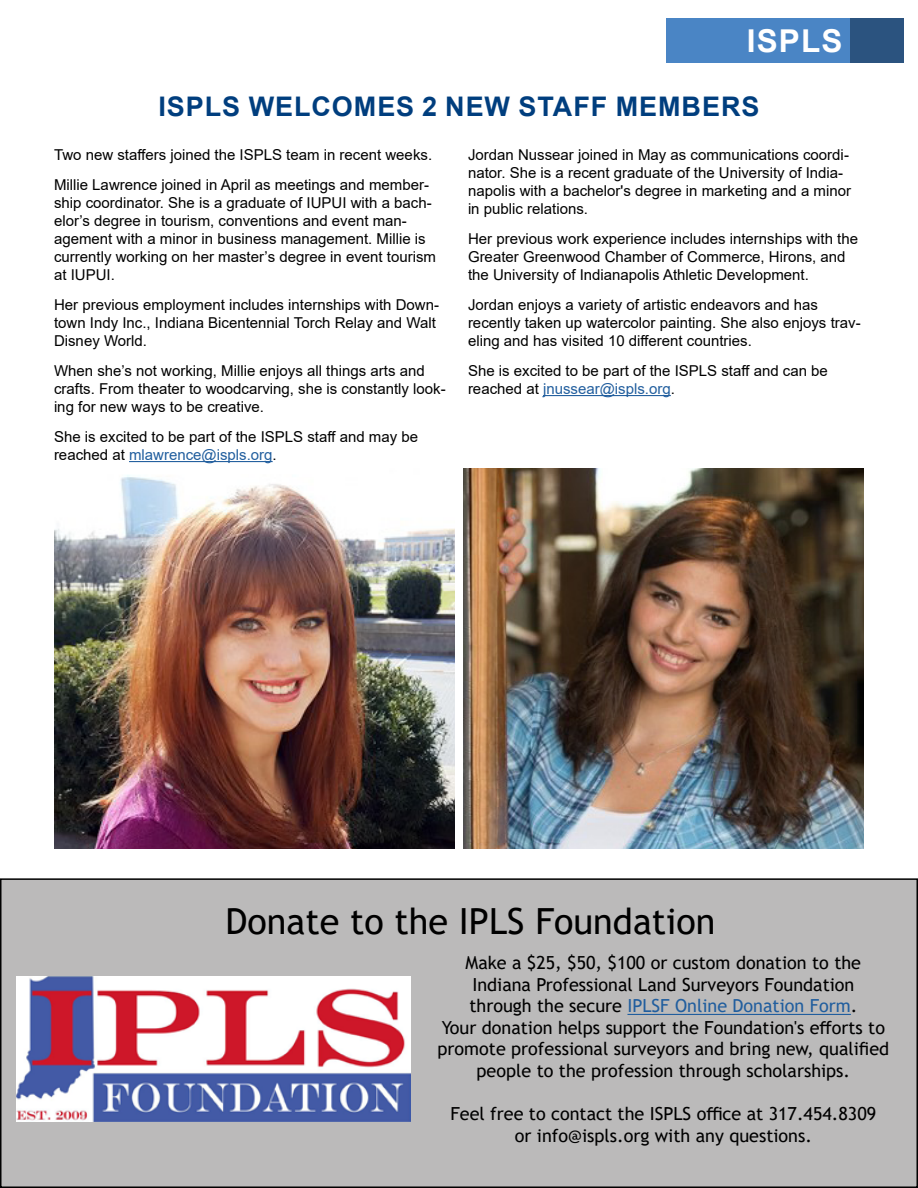
<style>
.page{position:relative;width:918px;height:1188px;background:#fff}
.page>*{position:absolute;margin:0;border:0;box-sizing:border-box;transform-origin:0 0}
.t1{font:36px "Trebuchet MS";color:#000}
.t2{font:700 31.5px "Arial";letter-spacing:.035em;color:#fff}
.t3{font:700 27px "Arial";letter-spacing:.035em;color:#003e7e}
.t4{font:18px/21.6px "Trebuchet MS";color:#000;text-align:center}
.t5{font:15px/18px "Arial";color:#000}
.s1{color:#215e9e}
</style>
<div class="page">
<div style="left:666px;top:18px;width:238px;height:45px;background:#4a85c5"></div>
<div style="left:850px;top:18px;width:54px;height:45px;background:#2b537f"></div>
<hr style="left:129px;top:461px;width:144px;height:1px;background:#215e9e">
<hr style="left:543px;top:395px;width:128px;height:1px;background:#215e9e">
<img style="left:54px;top:475px;width:400px;height:374px">
<div style="left:1px;top:879px;width:916px;height:308px;background:#bbbaba"></div>
<div style="left:0;top:878px;width:918px;height:310px;border:2px solid #000"></div>
<img style="left:16px;top:976px;width:394px;height:145px">
<hr style="left:627px;top:1014px;width:224px;height:1px;background:#215e9e">
<img style="left:464px;top:468px;width:400px;height:381px">
<h2 class="t2" style="left:747px;top:19px;width:97px">ISPLS</h2>
<h3 class="t3" style="left:158px;top:88px;width:603px">ISPLS WELCOMES 2 NEW STAFF MEMBERS</h3>
<p class="t5" style="left:54px;top:140px;width:380px;line-height:30px">Two new staffers joined the ISPLS team in recent weeks.<br>Millie Lawrence joined in April as meetings and member-</p>
<p class="t5" style="left:54px;top:194px;width:384px">ship coordinator. She is a graduate of IUPUI with a bach&shy;elor’s degree in tourism, conventions and event man&shy;agement with a minor in business management. Millie is currently working on her master’s degree in event tourism at IUPUI.</p>
<p class="t5" style="left:54px;top:296px;width:387px">Her previous employment includes internships with Down&shy;town Indy Inc., Indiana Bicentennial Torch Relay and Walt<br>Disney World.</p>
<p class="t5" style="left:54px;top:362px;width:393px">When she’s not working, Millie enjoys all things arts and crafts. From theater to woodcarving, she is constantly look&shy;ing for new ways to be creative.</p>
<p class="t5" style="left:54px;top:428px;width:366px">She is excited to be part of the ISPLS staff and may be reached at <span class="s1">mlawrence@ispls.org</span>.</p>
<p class="t5" style="left:468px;top:146px;width:385px">Jordan Nussear joined in May as communications coordi&shy;nator. She is a recent graduate of the University of India&shy;napolis with a bachelor's degree in marketing and a minor in public relations.</p>
<p class="t5" style="left:468px;top:230px;width:392px">Her previous work experience includes internships with the<br>Greater Greenwood Chamber of Commerce, Hirons, and the University of Indianapolis Athletic Development.</p>
<p class="t5" style="left:468px;top:296px;width:394px">Jordan enjoys a variety of artistic endeavors and has recently taken up watercolor painting. She also enjoys trav&shy;eling and has visited 10 different countries.</p>
<p class="t5" style="left:468px;top:362px;width:361px">She is excited to be part of the ISPLS staff and can be reached at <span class="s1">jnussear@ispls.org</span>.</p>
<h1 class="t1" style="left:225px;top:899px;width:491px">Donate to the IPLS Foundation</h1>
<p class="t4" style="left:438px;top:952px;width:453px">Make a $25, $50, $100 or custom donation to the Indiana Professional Land Surveyors Foundation<br>through the secure <span class="s1">IPLSF Online Donation Form</span>.<br>Your donation helps support the Foundation's efforts to promote professional surveyors and bring new, qualified people to the profession through scholarships.</p>
<p class="t4" style="left:450px;top:1103px;width:427px">Feel free to contact the ISPLS office at 317.454.8309 or info@ispls.org with any questions.</p>
</div>
